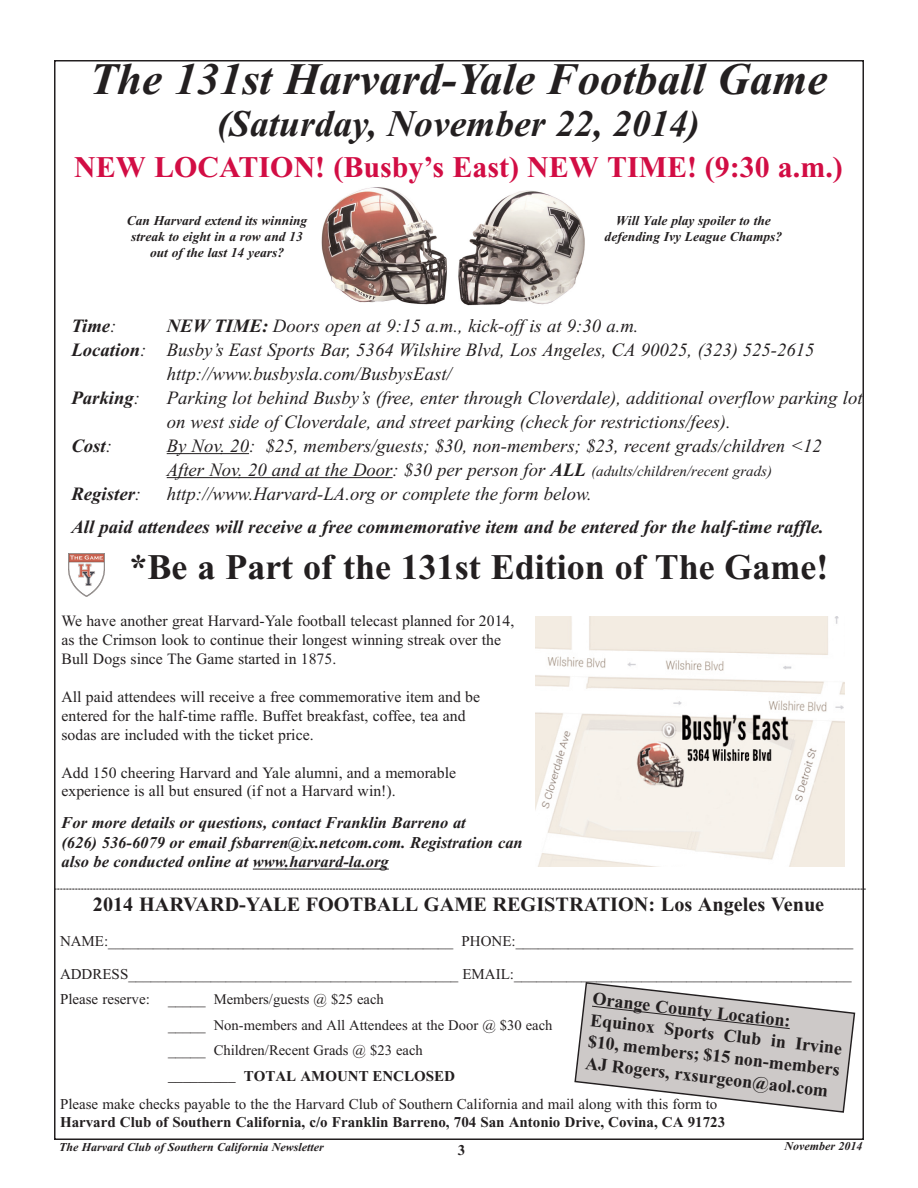
<style>
.page{position:relative;width:918px;height:1188px;background:#fff}
.page>*{position:absolute;margin:0;border:0;box-sizing:border-box;transform-origin:0 0}
.t1{font:italic 700 45px "Times";color:#231f20}
.t2{font:italic 700 37.5px "Times";color:#231f20}
.t3{font:700 36px "Times";color:#231f20}
.t4{font:700 30px "Times";color:#d20d44}
.t5{font:700 20.25px "Times";color:#231f20}
.t6{font:italic 18.75px/24px "Times";color:#231f20}
.t7{font:italic 700 18.75px "Times";color:#231f20}
.t8{font:700 18px/21.6px "Times";color:#231f20}
.t9{font:italic 700 16.5px/19.8px "Times";color:#231f20}
.t10{font:15.75px/18.9px "Times";color:#231f20}
.t11{font:15px "Times";color:#231f20}
.t12{font:700 15px "Times";color:#231f20}
.t13{font:14.7px/25.5px "Times";color:#231f20}
.t14{font:italic 700 13.5px/16.2px "Times";color:#231f20;text-align:center}
.t15{font:italic 700 12px "Times";color:#231f20}
.s1{font-weight:400}
.s2{font-weight:700}
.s3{font-size:15px}
</style>
<div class="page">
<hr style="left:253px;top:869px;width:33px;height:1px;background:#231f20">
<hr style="left:285px;top:869px;width:104px;height:1px;background:#231f20">
<img style="left:458px;top:190px;width:127px;height:116px">
<img style="left:321px;top:187px;width:127px;height:118px">
<svg style="left:54px;top:889px;width:812px;height:1px"></svg>
<hr style="left:167px;top:453px;width:55px;height:1px;background:#231f20">
<svg style="left:220px;top:453px;width:29px;height:1px"></svg>
<hr style="left:167px;top:477px;width:73px;height:1px;background:#231f20">
<hr style="left:238px;top:477px;width:155px;height:1px;background:#231f20">
<img style="left:69px;top:553px;width:36px;height:43px">
<svg style="left:574px;top:982px;width:282px;height:131px"></svg>
<img style="left:536px;top:616px;width:308px;height:250px">
<h1 class="t1" style="left:90px;top:65px;width:739px">The 131st Harvard-Yale Football Game</h1>
<h2 class="t2" style="left:217px;top:112px;width:485px">(Saturday, November 22, 2014)</h2>
<h3 class="t4" style="left:74px;top:157px;width:770px">NEW LOCATION! (Busby’s East) NEW TIME! (9:30 a.m.)</h3>
<p class="t14" style="left:127px;top:213px;width:182px">Can Harvard extend its winning streak to eight in a row and 13 out of the last 14 years?</p>
<p class="t14" style="left:605px;top:214px;width:179px">Will Yale play spoiler to the defending Ivy League Champs?</p>
<p class="t7" style="left:71px;top:319px;width:47px">Time<span class="s1">:</span></p>
<p class="t6" style="left:167px;top:315px;width:473px"><span class="s2">NEW TIME:</span> Doors open at 9:15 a.m., kick-off is at 9:30 a.m.</p>
<p class="t6" style="left:71px;top:339px;width:745px"><span class="s2">Location</span>: Busby’s East Sports Bar, 5364 Wilshire Blvd, Los Angeles, CA 90025, (323) 525-2615</p>
<p class="t6" style="left:167px;top:363px;width:287px">http://www.busbysla.com/BusbysEast/</p>
<p class="t7" style="left:71px;top:391px;width:70px">Parking<span class="s1">:</span></p>
<p class="t6" style="left:167px;top:387px;width:697px">Parking lot behind Busby’s (free, enter through Cloverdale), additional overflow parking lot on west side of Cloverdale, and street parking (check for restrictions/fees).</p>
<p class="t7" style="left:71px;top:439px;width:42px">Cost<span class="s1">:</span></p>
<p class="t6" style="left:167px;top:435px;width:657px">By Nov. 20: $25, members/guests; $30, non-members; $23, recent grads/children &lt;12<br>After Nov. 20 and at the Door: $30 per person for <span class="s2">ALL</span> <span class="s3">(adults/children/recent grads)</span></p>
<p class="t7" style="left:71px;top:487px;width:71px">Register<span class="s1">:</span></p>
<p class="t6" style="left:167px;top:483px;width:427px">http://www.Harvard-LA.org or complete the form below.</p>
<p class="t7" style="left:71px;top:520px;width:754px">All paid attendees will receive a free commemorative item and be entered for the half-time raffle.</p>
<h3 class="t3" style="left:130px;top:555px;width:701px">*Be a Part of the 131st Edition of The Game!</h3>
<p class="t10" style="left:62px;top:612px;width:454px">We have another great Harvard-Yale football telecast planned for 2014, as the Crimson look to continue their longest winning streak over the<br>Bull Dogs since The Game started in 1875.</p>
<p class="t10" style="left:62px;top:687px;width:420px">All paid attendees will receive a free commemorative item and be entered for the half-time raffle. Buffet breakfast, coffee, tea and sodas are included with the ticket price.</p>
<p class="t10" style="left:62px;top:763px;width:396px">Add 150 cheering Harvard and Yale alumni, and a memorable experience is all but ensured (if not a Harvard win!).</p>
<p class="t9" style="left:62px;top:814px;width:463px">For more details or questions, contact Franklin Barreno at<br>(626) 536-6079 or email fsbarren@ix.netcom.com. Registration can also be conducted online at www.harvard-la.org</p>
<p class="t5" style="left:93px;top:898px;width:733px">2014 HARVARD-YALE FOOTBALL GAME REGISTRATION: Los Angeles Venue</p>
<p class="t11" style="left:60px;top:932px;width:795px">NAME:______________________________________________ PHONE:_____________________________________________</p>
<p class="t11" style="left:60px;top:965px;width:793px">ADDRESS____________________________________________ EMAIL:_____________________________________________</p>
<p class="t13" style="left:168px;top:986px;width:386px;text-indent:-108px"><span class="s3">Please reserve: _____</span> Members/guests @ $25 each<br><span class="s3">_____</span> Non-members and All Attendees at the Door @ $30 each <span class="s3">_____</span> Children/Recent Grads @ $23 each</p>
<p class="t12" style="left:168px;top:1071px;width:288px">_________ TOTAL AMOUNT ENCLOSED</p>
<p class="t11" style="left:60px;top:1095px;width:659px">Please make checks payable to the the Harvard Club of Southern California and mail along with this form to</p>
<p class="t12" style="left:60px;top:1117px;width:667px">Harvard Club of Southern California, c/o Franklin Barreno, 704 San Antonio Drive, Covina, CA 91723</p>
<p class="t8" style="left:593px;top:990px;width:255px;rotate:6deg">Orange County Location:<br>Equinox Sports Club in Irvine $10, members; $15 non-members<br>AJ Rogers, rxsurgeon@aol.com</p>
<p class="t15" style="left:59px;top:1143px;width:266px">The Harvard Club of Southern California Newsletter</p>
<p class="t12" style="left:458px;top:1145px;width:9px">3</p>
<p class="t15" style="left:785px;top:1142px;width:79px">November 2014</p>
</div>
